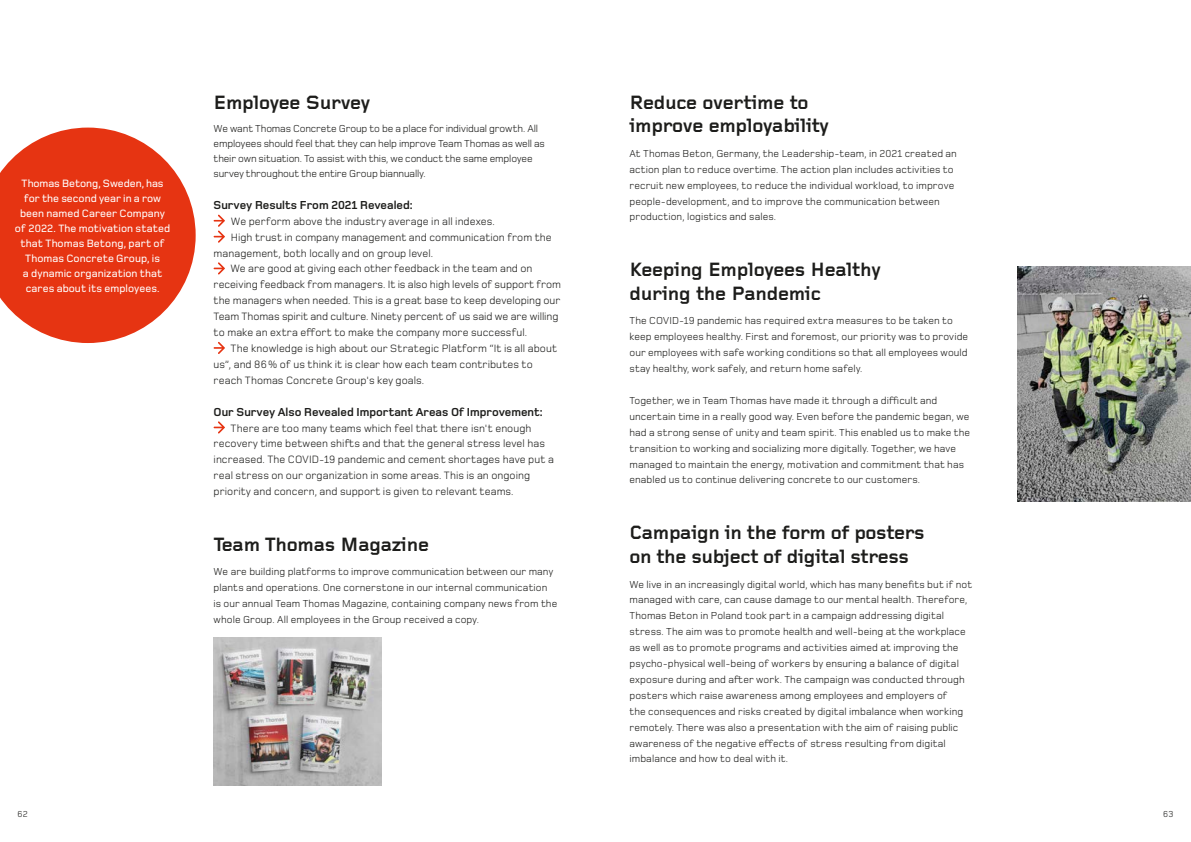
<style>
.page{position:relative;width:1191px;height:842px;background:#fff}
.page>*{position:absolute;margin:0;border:0;box-sizing:border-box;transform-origin:0 0}
.t1{font:700 20px/23.9px "Foundry Gridnik OT2";letter-spacing:-.02em;color:#1d1d1b}
.t2{font:700 12px "Foundry Monoline OT3";color:#1d1d1b}
.t3{font:11px/15.9px "Foundry Monoline OT3";letter-spacing:.005em;color:#1d1d1b}
.t4{font:500 11px/15px "Foundry Monoline OT3";letter-spacing:.005em;color:#fff;text-align:center}
.t5{font:10.5px/15.9px "Foundry Monoline OT3";letter-spacing:.005em;color:#1d1d1b}
.t6{font:10.5px/15px "Foundry Monoline OT3";letter-spacing:-.015em;color:#1d1d1b}
.t7{font:9px "Foundry Monoline OT3";color:#1d1d1b}
</style>
<div class="page">
<svg style="left:214px;top:215px;width:11px;height:28px"></svg>
<svg style="left:214px;top:262px;width:11px;height:12px"></svg>
<svg style="left:214px;top:342px;width:11px;height:12px"></svg>
<svg style="left:214px;top:421px;width:11px;height:12px"></svg>
<svg style="left:0;top:128px;width:196px;height:215px;fill:#e63412"></svg>
<img style="left:1017px;top:267px;width:174px;height:234px">
<img style="left:214px;top:637px;width:168px;height:148px">
<p class="t4" style="left:15px;top:175px;width:157px">Thomas Betong, Sweden, has for the second year in a row been named Career Company of 2022. The motivation stated that Thomas Betong, part of<br>Thomas Concrete Group, is<br>a dynamic organization that cares about its employees.</p>
<h1 class="t1" style="left:214px;top:90px;width:158px">Employee Survey</h1>
<p class="t6" style="left:214px;top:120px;width:333px">We want Thomas Concrete Group to be a place for individual growth. All employees should feel that they can help improve Team Thomas as well as their own situation. To assist with this, we conduct the same employee survey throughout the entire Group biannually.</p>
<p class="t2" style="left:214px;top:197px;width:201px">Survey Results From 2021 Revealed:</p>
<p class="t3" style="left:231px;top:212px;width:265px">We perform above the industry average in all indexes.</p>
<p class="t3" style="left:231px;top:228px;width:322px">High trust in company management and communication from the</p>
<p class="t3" style="left:214px;top:244px;width:221px">management, both locally and on group level.</p>
<p class="t3" style="left:230px;top:260px;width:303px">We are good at giving each other feedback in the team and on</p>
<p class="t3" style="left:214px;top:276px;width:349px">receiving feedback from managers. It is also high levels of support from</p>
<p class="t3" style="left:214px;top:292px;width:348px">the managers when needed. This is a great base to keep developing our</p>
<p class="t3" style="left:214px;top:308px;width:346px">Team Thomas spirit and culture. Ninety percent of us said we are willing</p>
<p class="t3" style="left:214px;top:324px;width:315px">to make an extra effort to make the company more successful.</p>
<p class="t3" style="left:231px;top:340px;width:328px">The knowledge is high about our Strategic Platform “It is all about</p>
<p class="t3" style="left:214px;top:355px;width:321px">us”, and 86% of us think it is clear how each team contributes to</p>
<p class="t3" style="left:214px;top:371px;width:212px">reach Thomas Concrete Group's key goals.</p>
<p class="t2" style="left:214px;top:403px;width:331px">Our Survey Also Revealed Important Areas Of Improvement:</p>
<p class="t3" style="left:214px;top:419px;width:342px;text-indent:17px">There are too many teams which feel that there isn't enough recovery time between shifts and that the general stress level has increased. The COVID-19 pandemic and cement shortages have put a real stress on our organization in some areas. This is an ongoing priority and concern, and support is given to relevant teams.</p>
<h1 class="t1" style="left:214px;top:532px;width:217px">Team Thomas Magazine</h1>
<p class="t5" style="left:214px;top:563px;width:345px">We are building platforms to improve communication between our many plants and operations. One cornerstone in our internal communication is our annual Team Thomas Magazine, containing company news from the whole Group. All employees in the Group received a copy.</p>
<h1 class="t1" style="left:629px;top:90px;width:201px">Reduce overtime to improve employability</h1>
<p class="t5" style="left:629px;top:145px;width:329px">At Thomas Beton, Germany, the Leadership-team, in 2021 created an action plan to reduce overtime. The action plan includes activities to recruit new employees, to reduce the individual workload, to improve people-development, and to improve the communication between production, logistics and sales.</p>
<h1 class="t1" style="left:629px;top:257px;width:253px">Keeping Employees Healthy during the Pandemic</h1>
<p class="t5" style="left:629px;top:312px;width:340px">The COVID-19 pandemic has required extra measures to be taken to keep employees healthy. First and foremost, our priority was to provide our employees with safe working conditions so that all employees would stay healthy, work safely, and return home safely.</p>
<p class="t5" style="left:629px;top:392px;width:342px">Together, we in Team Thomas have made it through a difficult and uncertain time in a really good way. Even before the pandemic began, we had a strong sense of unity and team spirit. This enabled us to make the transition to working and socializing more digitally. Together, we have managed to maintain the energy, motivation and commitment that has enabled us to continue delivering concrete to our customers.</p>
<h1 class="t1" style="left:629px;top:520px;width:297px">Campaign in the form of posters on the subject of digital stress</h1>
<p class="t5" style="left:629px;top:575px;width:344px">We live in an increasingly digital world, which has many benefits but if not managed with care, can cause damage to our mental health. Therefore, Thomas Beton in Poland took part in a campaign addressing digital stress. The aim was to promote health and well-being at the workplace as well as to promote programs and activities aimed at improving the psycho-physical well-being of workers by ensuring a balance of digital exposure during and after work. The campaign was conducted through posters which raise awareness among employees and employers of<br>the consequences and risks created by digital imbalance when working remotely. There was also a presentation with the aim of raising public awareness of the negative effects of stress resulting from digital imbalance and how to deal with it.</p>
<p class="t7" style="left:18px;top:807px;width:12px">62</p>
<p class="t7" style="left:1163px;top:807px;width:12px">63</p>
</div>
